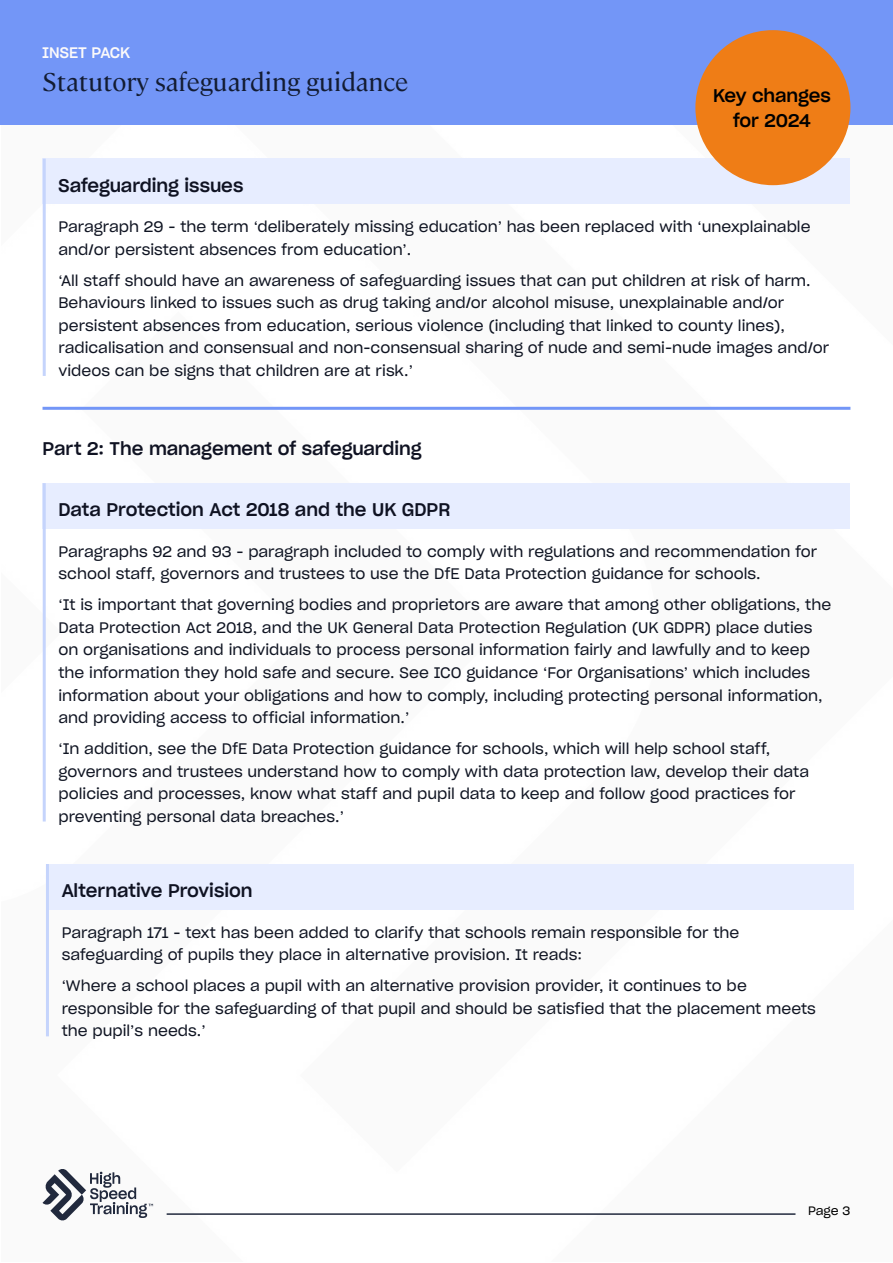
<style>
.page{position:relative;width:893px;height:1263px;background:#fff}
.page>*{position:absolute;margin:0;border:0;box-sizing:border-box;transform-origin:0 0}
.t1{font:25.5px "Cambon";color:#131c32}
.t2{font:18px "Sharp Grotesk Medium 20";color:#0f1222}
.t3{font:18px/25.2px "Sharp Grotesk Medium 20";letter-spacing:-.01em;color:#000;text-align:center}
.t4{font:15px/22.5px "Sharp Grotesk Book 20";color:#0f1422}
.t5{font:15px "Sharp Grotesk Medium 20";color:#fcfafa}
.t6{font:12px "Sharp Grotesk Book 20";color:#000}
</style>
<div class="page">
<hr style="left:167px;top:1213px;width:628px;height:2px;background:#21293d">
<svg style="left:43px;top:1169px;width:110px;height:52px"></svg>
<div style="left:0;top:0;width:893px;height:124px;background:#7396f7"></div>
<div style="left:43px;top:159px;width:807px;height:45px;background:#e7edff"></div>
<hr style="left:43px;top:159px;width:3px;height:217px;background:#c5d4fc">
<div style="left:695px;top:30px;width:155px;height:155px;background:#ef7d16;border-radius:50%"></div>
<hr style="left:43px;top:407px;width:807px;height:3px;background:#7396f7">
<div style="left:43px;top:483px;width:807px;height:45px;background:#e7edff"></div>
<hr style="left:43px;top:483px;width:3px;height:338px;background:#c5d4fc">
<div style="left:46px;top:864px;width:808px;height:45px;background:#e7edff"></div>
<hr style="left:46px;top:864px;width:3px;height:172px;background:#c5d4fc">
<p class="t5" style="left:42px;top:40px;width:90px">INSET PACK</p>
<h1 class="t1" style="left:42px;top:63px;width:368px">Statutory safeguarding guidance</h1>
<p class="t2" style="left:58px;top:170px;width:186px">Safeguarding issues</p>
<p class="t3" style="left:713px;top:82px;width:119px">Key changes for 2024</p>
<p class="t4" style="left:58px;top:215px;width:754px">Paragraph 29 - the term ‘deliberately missing education’ has been replaced with ‘unexplainable and/or persistent absences from education’.</p>
<p class="t4" style="left:58px;top:269px;width:772px">‘All staff should have an awareness of safeguarding issues that can put children at risk of harm.<br>Behaviours linked to issues such as drug taking and/or alcohol misuse, unexplainable and/or persistent absences from education, serious violence (including that linked to county lines), radicalisation and consensual and non-consensual sharing of nude and semi-nude images and/or videos can be signs that children are at risk.’</p>
<p class="t2" style="left:43px;top:433px;width:381px">Part 2: The management of safeguarding</p>
<p class="t2" style="left:58px;top:495px;width:393px">Data Protection Act 2018 and the UK GDPR</p>
<p class="t4" style="left:58px;top:540px;width:760px">Paragraphs 92 and 93 - paragraph included to comply with regulations and recommendation for school staff, governors and trustees to use the DfE Data Protection guidance for schools.</p>
<p class="t4" style="left:58px;top:593px;width:774px">‘It is important that governing bodies and proprietors are aware that among other obligations, the Data Protection Act 2018, and the UK General Data Protection Regulation (UK GDPR) place duties on organisations and individuals to process personal information fairly and lawfully and to keep the information they hold safe and secure. See ICO guidance ‘For Organisations’ which includes information about your obligations and how to comply, including protecting personal information, and providing access to official information.’</p>
<p class="t4" style="left:58px;top:737px;width:752px">‘In addition, see the DfE Data Protection guidance for schools, which will help school staff, governors and trustees understand how to comply with data protection law, develop their data policies and processes, know what staff and pupil data to keep and follow good practices for preventing personal data breaches.’</p>
<p class="t2" style="left:62px;top:875px;width:192px">Alternative Provision</p>
<p class="t4" style="left:62px;top:921px;width:679px">Paragraph 171 - text has been added to clarify that schools remain responsible for the safeguarding of pupils they place in alternative provision. It reads:</p>
<p class="t4" style="left:62px;top:974px;width:756px">‘Where a school places a pupil with an alternative provision provider, it continues to be responsible for the safeguarding of that pupil and should be satisfied that the placement meets the pupil’s needs.’</p>
<p class="t6" style="left:808px;top:1201px;width:44px">Page 3</p>
</div>
